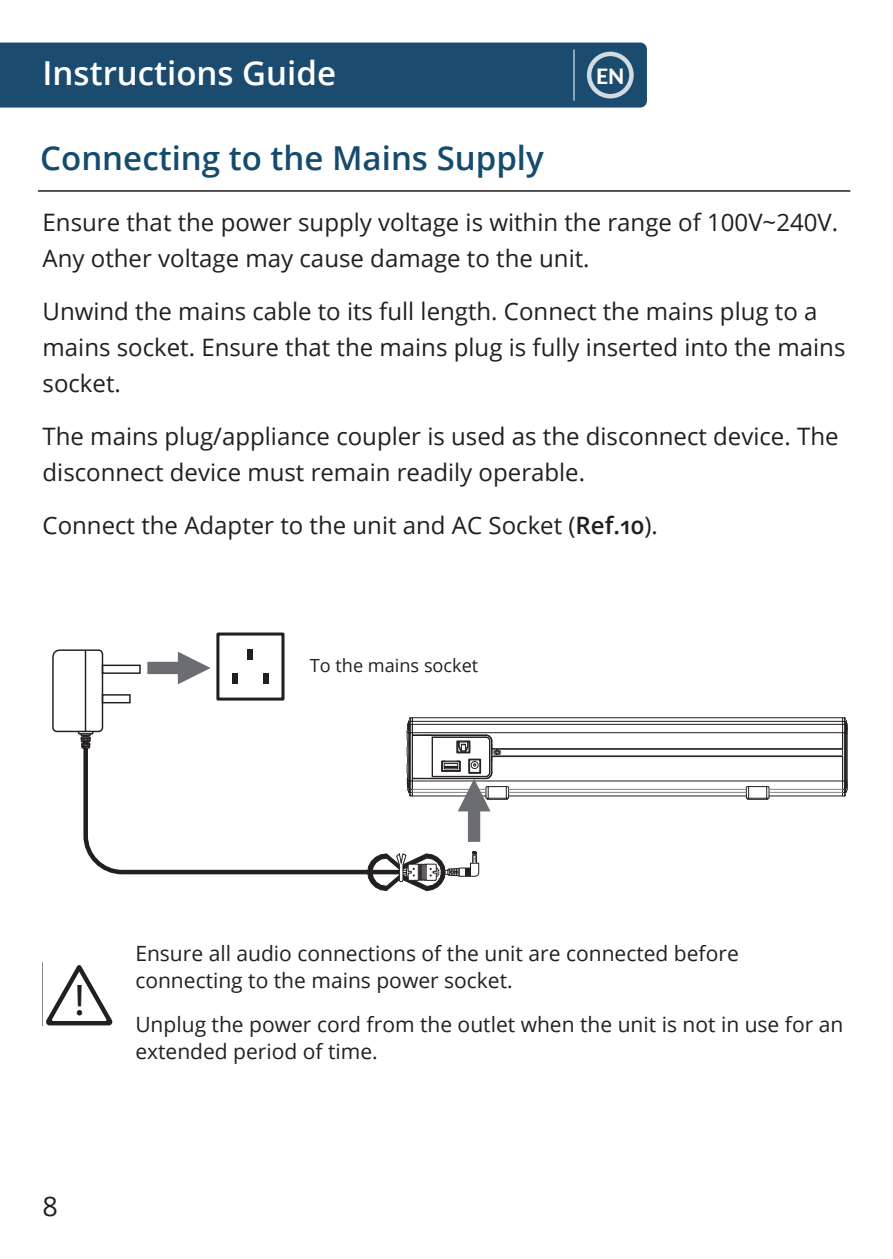
<style>
.page{position:relative;width:893px;height:1259px;background:#fff}
.page>*{position:absolute;margin:0;border:0;box-sizing:border-box;transform-origin:0 0}
.t1{font:44.4px "Arial Rounded MT Bold";color:#231f20}
.Blue_Header_Contents{font:600 33px "Open Sans";color:#154c6e}
.Page_Header_-_Right{font:600 33px "Open Sans";color:#fff}
.t2{font:27px "Open Sans";color:#231f20}
.t3{font:24px/36px "Open Sans";color:#231f20}
.t4{font:21px/27px "Open Sans";color:#231f20}
.t5{font:800 21px "Lato";color:#fff}
.t6{font:18px "Open Sans";color:#231f20}
.s1{font-weight:600}
</style>
<div class="page">
<div style="left:0;top:43px;width:646px;height:65px;background:#1b4c6f"></div>
<div style="left:586px;top:52px;width:47px;height:46px;border:4px solid #fff;border-radius:50%"></div>
<hr style="left:573px;top:50px;width:1px;height:51px;background:#fff">
<div style="left:216px;top:632px;width:68px;height:68px;border:3px solid #231f20"></div>
<svg style="left:52px;top:648px;width:795px;height:243px"></svg>
<svg style="left:46px;top:965px;width:67px;height:61px"></svg>
<hr style="left:38px;top:190px;width:812px;height:2px;background:#231f20">
<p class="Page_Header_-_Right" style="left:43px;top:50px;width:295px">Instructions Guide</p>
<p class="Blue_Header_Contents" style="left:40px;top:135px;width:505px">Connecting to the Mains Supply</p>
<p class="t5" style="left:596px;top:60px;width:30px">EN</p>
<p class="t3" style="left:43px;top:204px;width:796px">Ensure that the power supply voltage is within the range of 100V~240V.<br>Any other voltage may cause damage to the unit.</p>
<p class="t3" style="left:43px;top:293px;width:804px">Unwind the mains cable to its full length. Connect the mains plug to a mains socket. Ensure that the mains plug is fully inserted into the mains socket.</p>
<p class="t3" style="left:43px;top:418px;width:797px">The mains plug/appliance coupler is used as the disconnect device. The disconnect device must remain readily operable.</p>
<p class="t3" style="left:43px;top:507px;width:616px">Connect the Adapter to the unit and AC Socket (<span class="s1">Ref.10</span>).</p>
<p class="t6" style="left:309px;top:653px;width:170px">To the mains socket</p>
<p class="t1" style="left:75px;top:973px;width:12px">!</p>
<p class="t2" style="left:43px;top:1188px;width:17px">8</p>
<p class="t4" style="left:135px;top:939px;width:604px">Ensure all audio connections of the unit are connected before connecting to the mains power socket.</p>
<p class="t4" style="left:135px;top:1010px;width:709px">Unplug the power cord from the outlet when the unit is not in use for an extended period of time.</p>
</div>
